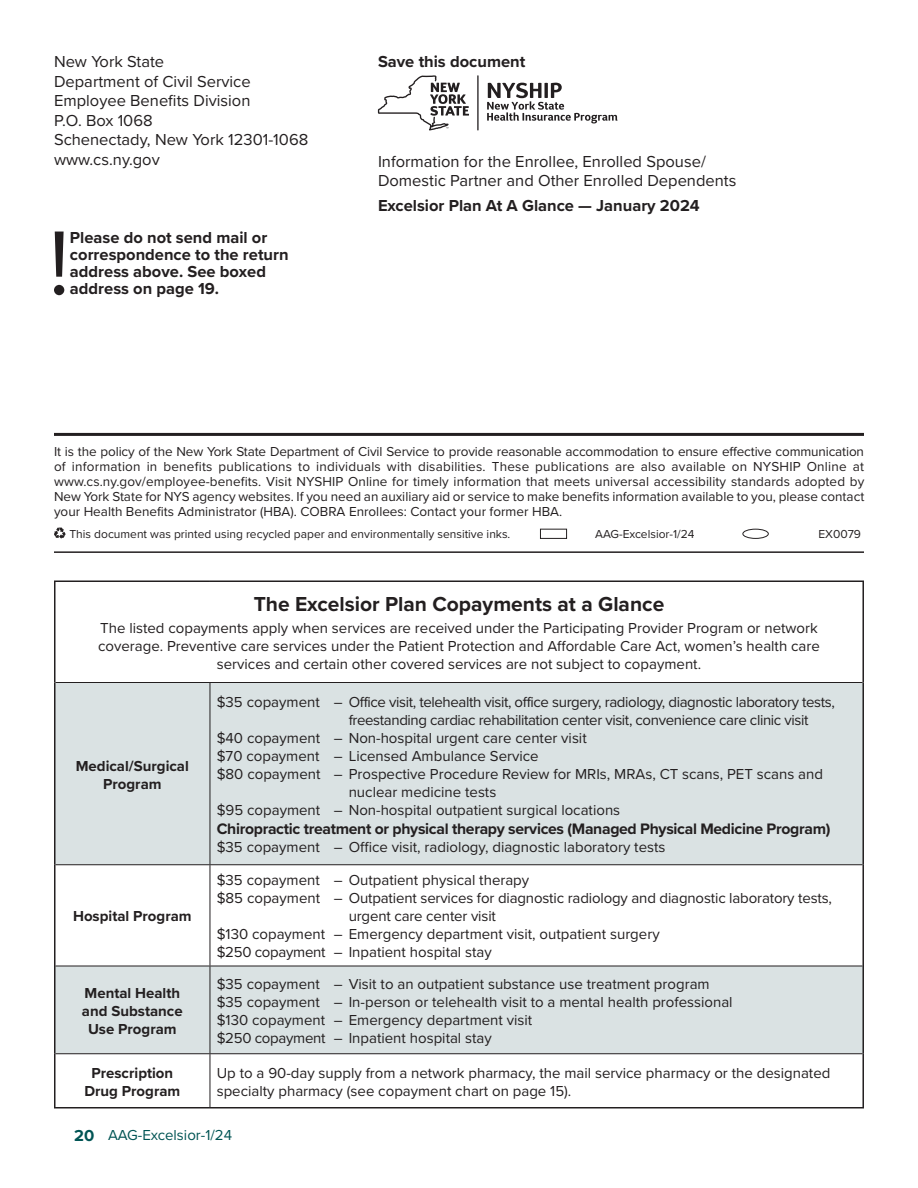
<style>
.page{position:relative;width:918px;height:1188px;background:#fff}
.page>*{position:absolute;margin:0;border:0;box-sizing:border-box;transform-origin:0 0}
._2024_AAG_BC_Do_Not_Send{font:94.05px "Proxima Nova";color:#231f20}
._2024_AAG_Copay_Table_Title{font:700 21px "Proxima Nova";color:#231f20}
._2024_AAG_BC_return_address_11_13{font:16.5px/19.5px "Proxima Nova";color:#231f20}
._2024_AAG_BC_Do_Not_Send-2{font:700 16.5px/17.2px "Proxima Nova";color:#231f20}
._2024_AAG_BC_return_address_11_13-2{font:700 16.5px "Proxima Nova";color:#231f20}
._2024_AAG_Back_page_table_11_13{font:700 15.75px "Proxima Nova";letter-spacing:-.02em;color:#231f20}
._2024_AAG_Back_page_table_11_13-2{font:15px/18px "Proxima Nova";color:#231f20}
._2024_AAG_Back_page_table_11_13_centered{font:15px/18px "Proxima Nova";color:#231f20;text-align:center}
._2024_AAG_Back_page_table_11_13-3{font:15px/18px "Proxima Nova";letter-spacing:-.025em;color:#231f20}
._2024_AAG_Copay_table_programs{font:700 15px/18px "Proxima Nova";color:#231f20;text-align:center}
.t1{font:15px "Proxima Nova";color:#005454}
._2024_AAG_BC_fine_print{font:13.5px/15px "Proxima Nova";color:#231f20;text-align:justify}
._2024_AAG_BC_fine_print-2{font:12px "Proxima Nova";color:#231f20}
.s1{font-weight:700;font-size:16.5px}
</style>
<div class="page">
<hr style="left:917px;top:655px;width:1px;height:533px;background:#005454">
<hr style="left:54px;top:433px;width:810px;height:3px;background:#231f20">
<hr style="left:54px;top:551px;width:810px;height:2px;background:#231f20">
<svg style="left:54px;top:528px;width:12px;height:11px"></svg>
<div style="left:540px;top:529px;width:27px;height:10px;border:1px solid #231f20"></div>
<div style="left:743px;top:529px;width:26px;height:10px;border:1px solid #231f20;border-radius:50%"></div>
<svg style="left:487px;top:83px;width:131px;height:40px"></svg>
<svg style="left:378px;top:75px;width:91px;height:55px"></svg>
<hr style="left:477px;top:75px;width:2px;height:56px;background:#231f20">
<div style="left:56px;top:683px;width:806px;height:181px;background:#dae2e3"></div>
<div style="left:56px;top:967px;width:806px;height:86px;background:#dae2e3"></div>
<hr style="left:54px;top:580px;width:156px;height:2px;background:#231f20">
<hr style="left:54px;top:582px;width:2px;height:100px;background:#231f20">
<hr style="left:210px;top:580px;width:654px;height:2px;background:#231f20">
<hr style="left:862px;top:582px;width:2px;height:100px;background:#231f20">
<hr style="left:54px;top:682px;width:2px;height:183px;background:#231f20">
<hr style="left:862px;top:682px;width:2px;height:183px;background:#231f20">
<hr style="left:54px;top:865px;width:2px;height:101px;background:#231f20">
<hr style="left:862px;top:865px;width:2px;height:101px;background:#231f20">
<hr style="left:54px;top:966px;width:2px;height:88px;background:#231f20">
<hr style="left:862px;top:966px;width:2px;height:88px;background:#231f20">
<hr style="left:54px;top:1054px;width:2px;height:53px;background:#231f20">
<hr style="left:862px;top:1054px;width:2px;height:53px;background:#231f20">
<hr style="left:54px;top:1107px;width:156px;height:1px;background:#231f20">
<hr style="left:210px;top:1107px;width:654px;height:1px;background:#231f20">
<hr style="left:56px;top:682px;width:154px;height:1px;background:#231f20">
<hr style="left:210px;top:682px;width:652px;height:1px;background:#231f20">
<hr style="left:210px;top:683px;width:1px;height:181px;background:#231f20">
<hr style="left:56px;top:864px;width:154px;height:1px;background:#231f20">
<hr style="left:210px;top:864px;width:652px;height:1px;background:#231f20">
<hr style="left:210px;top:865px;width:1px;height:101px;background:#231f20">
<hr style="left:56px;top:966px;width:154px;height:1px;background:#231f20">
<hr style="left:210px;top:966px;width:652px;height:1px;background:#231f20">
<hr style="left:210px;top:966px;width:1px;height:87px;background:#231f20">
<hr style="left:56px;top:1053px;width:154px;height:1px;background:#231f20">
<hr style="left:210px;top:1053px;width:652px;height:1px;background:#231f20">
<hr style="left:210px;top:1054px;width:1px;height:53px;background:#231f20">
<p class="_2024_AAG_BC_return_address_11_13" style="left:54px;top:51px;width:256px">New York State<br>Department of Civil Service<br>Employee Benefits Division<br>P.O. Box 1068<br>Schenectady, New York 12301-1068 www.cs.ny.gov</p>
<p class="_2024_AAG_BC_Do_Not_Send" style="left:48px;top:193px;width:23px">!</p>
<p class="_2024_AAG_BC_Do_Not_Send-2" style="left:70px;top:228px;width:220px">Please do not send mail or correspondence to the return address above. See boxed address on page 19.</p>
<p class="_2024_AAG_BC_return_address_11_13-2" style="left:378px;top:49px;width:149px">Save this document</p>
<p class="_2024_AAG_BC_return_address_11_13" style="left:378px;top:151px;width:360px">Information for the Enrollee, Enrolled Spouse/<br>Domestic Partner and Other Enrolled Dependents</p>
<p class="_2024_AAG_BC_return_address_11_13-2" style="left:378px;top:193px;width:323px">Excelsior Plan At A Glance — January 2024</p>
<p class="_2024_AAG_BC_fine_print" style="left:54px;top:444px;width:812px">It is the policy of the New York State Department of Civil Service to provide reasonable accommodation to ensure effective communication of information in benefits publications to individuals with disabilities. These publications are also available on NYSHIP Online at www.cs.ny.gov/employee-benefits. Visit NYSHIP Online for timely information that meets universal accessibility standards adopted by New York State for NYS agency websites. If you need an auxiliary aid or service to make benefits information available to you, please contact your Health Benefits Administrator (HBA). COBRA Enrollees: Contact your former HBA.</p>
<p class="_2024_AAG_BC_fine_print-2" style="left:69px;top:525px;width:442px">This document was printed using recycled paper and environmentally sensitive inks.</p>
<p class="_2024_AAG_BC_fine_print-2" style="left:595px;top:525px;width:101px">AAG-Excelsior-1/24</p>
<p class="_2024_AAG_BC_fine_print-2" style="left:818px;top:525px;width:44px">EX0079</p>
<p class="_2024_AAG_Copay_Table_Title" style="left:254px;top:588px;width:412px">The Excelsior Plan Copayments at a Glance</p>
<p class="_2024_AAG_Back_page_table_11_13_centered" style="left:98px;top:619px;width:723px">The listed copayments apply when services are received under the Participating Provider Program or network coverage. Preventive care services under the Patient Protection and Affordable Care Act, women’s health care services and certain other covered services are not subject to copayment.</p>
<p class="_2024_AAG_Copay_table_programs" style="left:76px;top:756px;width:115px">Medical/Surgical<br>Program</p>
<p class="_2024_AAG_Copay_table_programs" style="left:73px;top:907px;width:120px">Hospital Program</p>
<p class="_2024_AAG_Copay_table_programs" style="left:82px;top:983px;width:102px">Mental Health and Substance<br>Use Program</p>
<p class="_2024_AAG_Back_page_table_11_13-3" style="left:349px;top:692px;width:488px;text-indent:-132px">$35 copayment – Office visit, telehealth visit, office surgery, radiology, diagnostic laboratory tests, freestanding cardiac rehabilitation center visit, convenience care clinic visit</p>
<p class="_2024_AAG_Back_page_table_11_13-2" style="left:217px;top:728px;width:372px">$40 copayment – Non-hospital urgent care center visit</p>
<p class="_2024_AAG_Back_page_table_11_13-2" style="left:217px;top:746px;width:324px">$70 copayment – Licensed Ambulance Service</p>
<p class="_2024_AAG_Back_page_table_11_13-2" style="left:349px;top:764px;width:476px;text-indent:-132px">$80 copayment – Prospective Procedure Review for MRIs, MRAs, CT scans, PET scans and nuclear medicine tests</p>
<p class="_2024_AAG_Back_page_table_11_13-2" style="left:217px;top:800px;width:405px">$95 copayment – Non-hospital outpatient surgical locations</p>
<p class="_2024_AAG_Back_page_table_11_13" style="left:217px;top:817px;width:615px">Chiropractic treatment or physical therapy services (Managed Physical Medicine Program)</p>
<p class="_2024_AAG_Back_page_table_11_13-2" style="left:217px;top:838px;width:450px">$35 copayment – Office visit, radiology, diagnostic laboratory tests</p>
<p class="_2024_AAG_Back_page_table_11_13-2" style="left:217px;top:871px;width:314px">$35 copayment – Outpatient physical therapy</p>
<p class="_2024_AAG_Back_page_table_11_13-2" style="left:349px;top:889px;width:485px;text-indent:-132px">$85 copayment – Outpatient services for diagnostic radiology and diagnostic laboratory tests, urgent care center visit</p>
<p class="_2024_AAG_Back_page_table_11_13-2" style="left:217px;top:925px;width:444px">$130 copayment – Emergency department visit, outpatient surgery</p>
<p class="_2024_AAG_Back_page_table_11_13-2" style="left:217px;top:943px;width:277px">$250 copayment – Inpatient hospital stay</p>
<p class="_2024_AAG_Back_page_table_11_13-2" style="left:217px;top:974px;width:494px">$35 copayment – Visit to an outpatient substance use treatment program</p>
<p class="_2024_AAG_Back_page_table_11_13-2" style="left:217px;top:992px;width:517px">$35 copayment – In-person or telehealth visit to a mental health professional</p>
<p class="_2024_AAG_Back_page_table_11_13-2" style="left:217px;top:1010px;width:317px">$130 copayment – Emergency department visit</p>
<p class="_2024_AAG_Back_page_table_11_13-2" style="left:217px;top:1028px;width:277px">$250 copayment – Inpatient hospital stay</p>
<p class="_2024_AAG_Copay_table_programs" style="left:84px;top:1063px;width:97px">Prescription<br>Drug Program</p>
<p class="_2024_AAG_Back_page_table_11_13-2" style="left:217px;top:1063px;width:615px">Up to a 90-day supply from a network pharmacy, the mail service pharmacy or the designated specialty pharmacy (see copayment chart on page 15).</p>
<p class="t1" style="left:74px;top:1124px;width:159px"><span class="s1">20</span> AAG-Excelsior-1/24</p>
</div>
